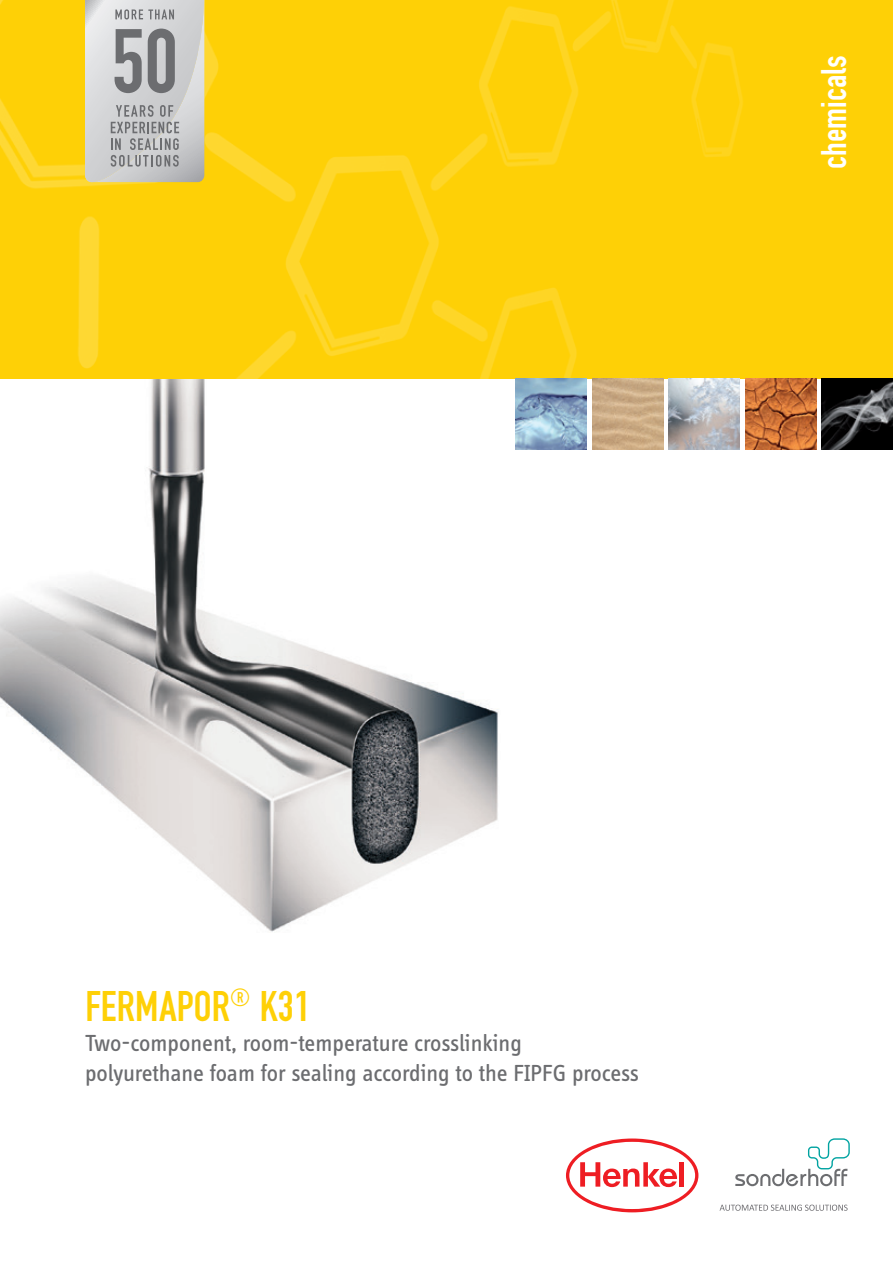
<style>
.page{position:relative;width:893px;height:1263px;background:#fff}
.page>*{position:absolute;margin:0;border:0;box-sizing:border-box;transform-origin:0 0}
.t1{font:45px "Engschrift DIND";color:#fed006}
.t2{font:37.5px "Engschrift DIND";color:#fff}
.t3{font:24px/30px "Info Display OT";color:#6c6d70}
</style>
<div class="page">
<img style="left:0;top:378px;width:547px;height:554px">
<div style="left:0;top:0;width:893px;height:378px;background:#fed006"></div>
<img style="left:0;top:0;width:743px;height:378px">
<svg style="left:85px;top:0;width:119px;height:183px;background:#c1c1c2"></svg>
<img style="left:669px;top:378px;width:71px;height:71px">
<img style="left:592px;top:378px;width:71px;height:71px">
<img style="left:745px;top:378px;width:71px;height:71px">
<img style="left:516px;top:378px;width:71px;height:71px">
<img style="left:822px;top:378px;width:71px;height:71px">
<svg style="left:566px;top:1138px;width:132px;height:74px"></svg>
<div style="left:569px;top:1142px;width:126px;height:67px;background:#fff;border-radius:50%"></div>
<svg style="left:580px;top:1162px;width:97px;height:25px"></svg>
<hr style="left:680px;top:1162px;width:4px;height:24px;background:#ee1d23">
<svg style="left:720px;top:1204px;width:128px;height:7px"></svg>
<svg style="left:735px;top:1138px;width:115px;height:48px"></svg>
<h2 class="t2" style="left:814px;top:169px;width:115px;rotate:-90deg">chemicals</h2>
<h1 class="t1" style="left:85px;top:982px;width:227px">FERMAPOR<sup>®</sup> K31</h1>
<p class="t3" style="left:85px;top:1027px;width:555px">Two-component, room-temperature crosslinking polyurethane foam for sealing according to the FIPFG process</p>
</div>
